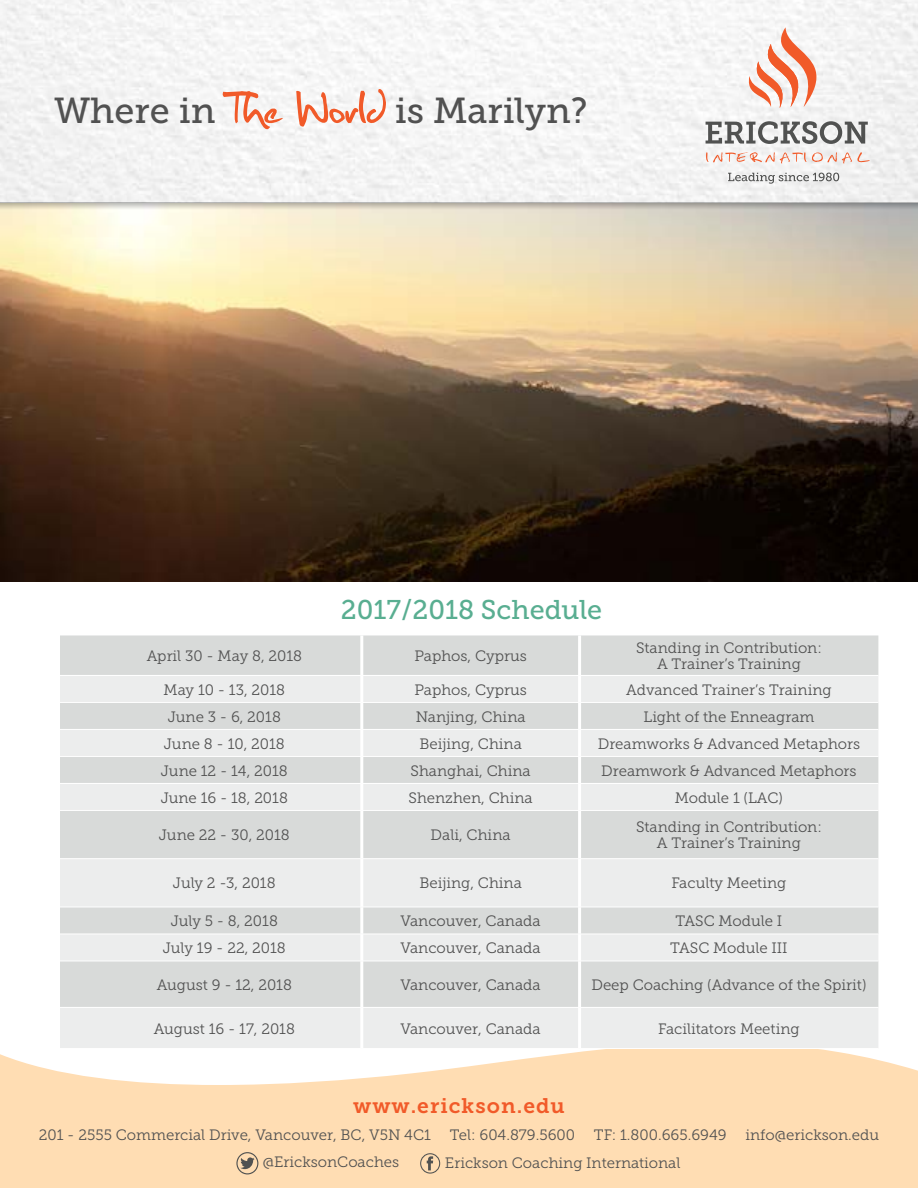
<style>
.page{position:relative;width:918px;height:1188px;background:#fff}
.page>*{position:absolute;margin:0;border:0;box-sizing:border-box;transform-origin:0 0}
.t1{font:36px "Museo Slab 500";color:#515151}
.t2{font:27px "Museo Slab 500";color:#59ae91}
.t3{font:21px "Museo Slab 700";letter-spacing:.05em;color:#f15a29}
.t4{font:15px/16.5px "Museo Slab 300";color:#515151;text-align:center}
.s1{font-family:"Christopherhand";font-size:60px;color:#f15a29}
</style>
<div class="page">
<img style="left:0;top:0;width:918px;height:581px">
<svg style="left:0;top:1049px;width:918px;height:139px;fill:#ffddb3"></svg>
<svg style="left:706px;top:121px;width:162px;height:23px"></svg>
<svg style="left:747px;top:28px;width:69px;height:80px"></svg>
<svg style="left:706px;top:152px;width:164px;height:11px"></svg>
<svg style="left:728px;top:173px;width:111px;height:11px"></svg>
<svg style="left:0;top:203px;width:918px;height:7px"></svg>
<svg style="left:236px;top:1152px;width:23px;height:23px"></svg>
<svg style="left:236px;top:1152px;width:22px;height:22px"></svg>
<svg style="left:420px;top:1153px;width:21px;height:21px"></svg>
<div style="left:420px;top:1153px;width:20px;height:21px;border:1px solid #515251;border-radius:50%"></div>
<svg style="left:427px;top:1156px;width:6px;height:14px"></svg>
<div style="left:60px;top:635px;width:818px;height:40px;background:#d8dad9"></div>
<svg style="left:60px;top:676px;width:818px;height:372px;fill:#eceded"></svg>
<hr style="left:360px;top:635px;width:3px;height:40px;background:#fff">
<hr style="left:578px;top:635px;width:3px;height:40px;background:#fff">
<hr style="left:360px;top:676px;width:3px;height:26px;background:#fff">
<hr style="left:578px;top:676px;width:3px;height:26px;background:#fff">
<hr style="left:360px;top:703px;width:3px;height:26px;background:#fff">
<hr style="left:578px;top:703px;width:3px;height:26px;background:#fff">
<hr style="left:360px;top:730px;width:3px;height:26px;background:#fff">
<hr style="left:578px;top:730px;width:3px;height:26px;background:#fff">
<hr style="left:360px;top:757px;width:3px;height:26px;background:#fff">
<hr style="left:578px;top:757px;width:3px;height:26px;background:#fff">
<hr style="left:360px;top:784px;width:3px;height:26px;background:#fff">
<hr style="left:578px;top:784px;width:3px;height:26px;background:#fff">
<hr style="left:360px;top:811px;width:3px;height:48px;background:#fff">
<hr style="left:578px;top:811px;width:3px;height:48px;background:#fff">
<hr style="left:360px;top:859px;width:3px;height:48px;background:#fff">
<hr style="left:578px;top:859px;width:3px;height:48px;background:#fff">
<hr style="left:360px;top:907px;width:3px;height:27px;background:#fff">
<hr style="left:578px;top:907px;width:3px;height:27px;background:#fff">
<hr style="left:360px;top:934px;width:3px;height:27px;background:#fff">
<hr style="left:578px;top:934px;width:3px;height:27px;background:#fff">
<hr style="left:360px;top:961px;width:3px;height:46px;background:#fff">
<hr style="left:578px;top:961px;width:3px;height:46px;background:#fff">
<hr style="left:360px;top:1008px;width:3px;height:40px;background:#fff">
<hr style="left:578px;top:1008px;width:3px;height:40px;background:#fff">
<hr style="left:60px;top:702px;width:302px;height:1px;background:#fff">
<hr style="left:362px;top:702px;width:218px;height:1px;background:#fff">
<hr style="left:580px;top:702px;width:298px;height:1px;background:#fff">
<hr style="left:60px;top:729px;width:302px;height:1px;background:#fff">
<hr style="left:362px;top:729px;width:218px;height:1px;background:#fff">
<hr style="left:580px;top:729px;width:298px;height:1px;background:#fff">
<hr style="left:60px;top:756px;width:302px;height:1px;background:#fff">
<hr style="left:362px;top:756px;width:218px;height:1px;background:#fff">
<hr style="left:580px;top:756px;width:298px;height:1px;background:#fff">
<hr style="left:60px;top:783px;width:302px;height:1px;background:#fff">
<hr style="left:362px;top:783px;width:218px;height:1px;background:#fff">
<hr style="left:580px;top:783px;width:298px;height:1px;background:#fff">
<hr style="left:60px;top:810px;width:302px;height:1px;background:#fff">
<hr style="left:362px;top:810px;width:218px;height:1px;background:#fff">
<hr style="left:580px;top:810px;width:298px;height:1px;background:#fff">
<hr style="left:60px;top:858px;width:302px;height:1px;background:#fff">
<hr style="left:362px;top:858px;width:218px;height:1px;background:#fff">
<hr style="left:580px;top:858px;width:298px;height:1px;background:#fff">
<hr style="left:60px;top:907px;width:302px;height:1px;background:#fff">
<hr style="left:362px;top:907px;width:218px;height:1px;background:#fff">
<hr style="left:580px;top:907px;width:298px;height:1px;background:#fff">
<hr style="left:60px;top:934px;width:302px;height:1px;background:#fff">
<hr style="left:362px;top:934px;width:218px;height:1px;background:#fff">
<hr style="left:580px;top:934px;width:298px;height:1px;background:#fff">
<hr style="left:60px;top:961px;width:302px;height:1px;background:#fff">
<hr style="left:362px;top:961px;width:218px;height:1px;background:#fff">
<hr style="left:580px;top:961px;width:298px;height:1px;background:#fff">
<hr style="left:60px;top:1007px;width:302px;height:1px;background:#fff">
<hr style="left:362px;top:1007px;width:218px;height:1px;background:#fff">
<hr style="left:580px;top:1007px;width:298px;height:1px;background:#fff">
<h1 class="t1" style="left:54px;top:91px;width:535px">Where in <span class="s1">The World</span> is Marilyn?</h1>
<h2 class="t2" style="left:341px;top:594px;width:263px">2017/2018 Schedule</h2>
<p class="t4" style="left:147px;top:648px;width:157px">April 30 - May 8, 2018</p>
<p class="t4" style="left:414px;top:648px;width:114px">Paphos, Cyprus</p>
<p class="t4" style="left:636px;top:640px;width:187px">Standing in Contribution:<br>A Trainer’s Training</p>
<p class="t4" style="left:164px;top:681px;width:123px">May 10 - 13, 2018</p>
<p class="t4" style="left:414px;top:681px;width:114px">Paphos, Cyprus</p>
<p class="t4" style="left:626px;top:681px;width:207px">Advanced Trainer’s Training</p>
<p class="t4" style="left:168px;top:708px;width:115px">June 3 - 6, 2018</p>
<p class="t4" style="left:416px;top:708px;width:111px">Nanjing, China</p>
<p class="t4" style="left:643px;top:708px;width:173px">Light of the Enneagram</p>
<p class="t4" style="left:164px;top:735px;width:122px">June 8 - 10, 2018</p>
<p class="t4" style="left:419px;top:735px;width:104px">Beijing, China</p>
<p class="t4" style="left:598px;top:735px;width:264px">Dreamworks &amp; Advanced Metaphors</p>
<p class="t4" style="left:161px;top:762px;width:128px">June 12 - 14, 2018</p>
<p class="t4" style="left:411px;top:762px;width:122px">Shanghai, China</p>
<p class="t4" style="left:601px;top:762px;width:257px">Dreamwork &amp; Advanced Metaphors</p>
<p class="t4" style="left:161px;top:789px;width:129px">June 16 - 18, 2018</p>
<p class="t4" style="left:409px;top:789px;width:126px">Shenzhen, China</p>
<p class="t4" style="left:675px;top:789px;width:110px">Module 1 (LAC)</p>
<p class="t4" style="left:159px;top:827px;width:132px">June 22 - 30, 2018</p>
<p class="t4" style="left:431px;top:827px;width:81px">Dali, China</p>
<p class="t4" style="left:636px;top:819px;width:187px">Standing in Contribution:<br>A Trainer’s Training</p>
<p class="t4" style="left:173px;top:875px;width:104px">July 2 -3, 2018</p>
<p class="t4" style="left:419px;top:875px;width:104px">Beijing, China</p>
<p class="t4" style="left:671px;top:875px;width:116px">Faculty Meeting</p>
<p class="t4" style="left:171px;top:913px;width:109px">July 5 - 8, 2018</p>
<p class="t4" style="left:401px;top:913px;width:142px">Vancouver, Canada</p>
<p class="t4" style="left:676px;top:913px;width:108px">TASC Module I</p>
<p class="t4" style="left:163px;top:940px;width:124px">July 19 - 22, 2018</p>
<p class="t4" style="left:401px;top:940px;width:142px">Vancouver, Canada</p>
<p class="t4" style="left:670px;top:940px;width:119px">TASC Module III</p>
<p class="t4" style="left:157px;top:977px;width:137px">August 9 - 12, 2018</p>
<p class="t4" style="left:401px;top:977px;width:142px">Vancouver, Canada</p>
<p class="t4" style="left:591px;top:977px;width:277px">Deep Coaching (Advance of the Spirit)</p>
<p class="t4" style="left:154px;top:1020px;width:143px">August 16 - 17, 2018</p>
<p class="t4" style="left:401px;top:1020px;width:142px">Vancouver, Canada</p>
<p class="t4" style="left:658px;top:1020px;width:143px">Facilitators Meeting</p>
<h3 class="t3" style="left:353px;top:1093px;width:213px">www.erickson.edu</h3>
<p class="t4" style="left:39px;top:1126px;width:394px">201 - 2555 Commercial Drive, Vancouver, BC, V5N 4C1</p>
<p class="t4" style="left:450px;top:1126px;width:278px">Tel: 604.879.5600 TF: 1.800.665.6949</p>
<p class="t4" style="left:745px;top:1126px;width:135px">info@erickson.edu</p>
<p class="t4" style="left:263px;top:1153px;width:138px">@EricksonCoaches</p>
<p class="t4" style="left:445px;top:1154px;width:237px">Erickson Coaching International</p>
</div>
